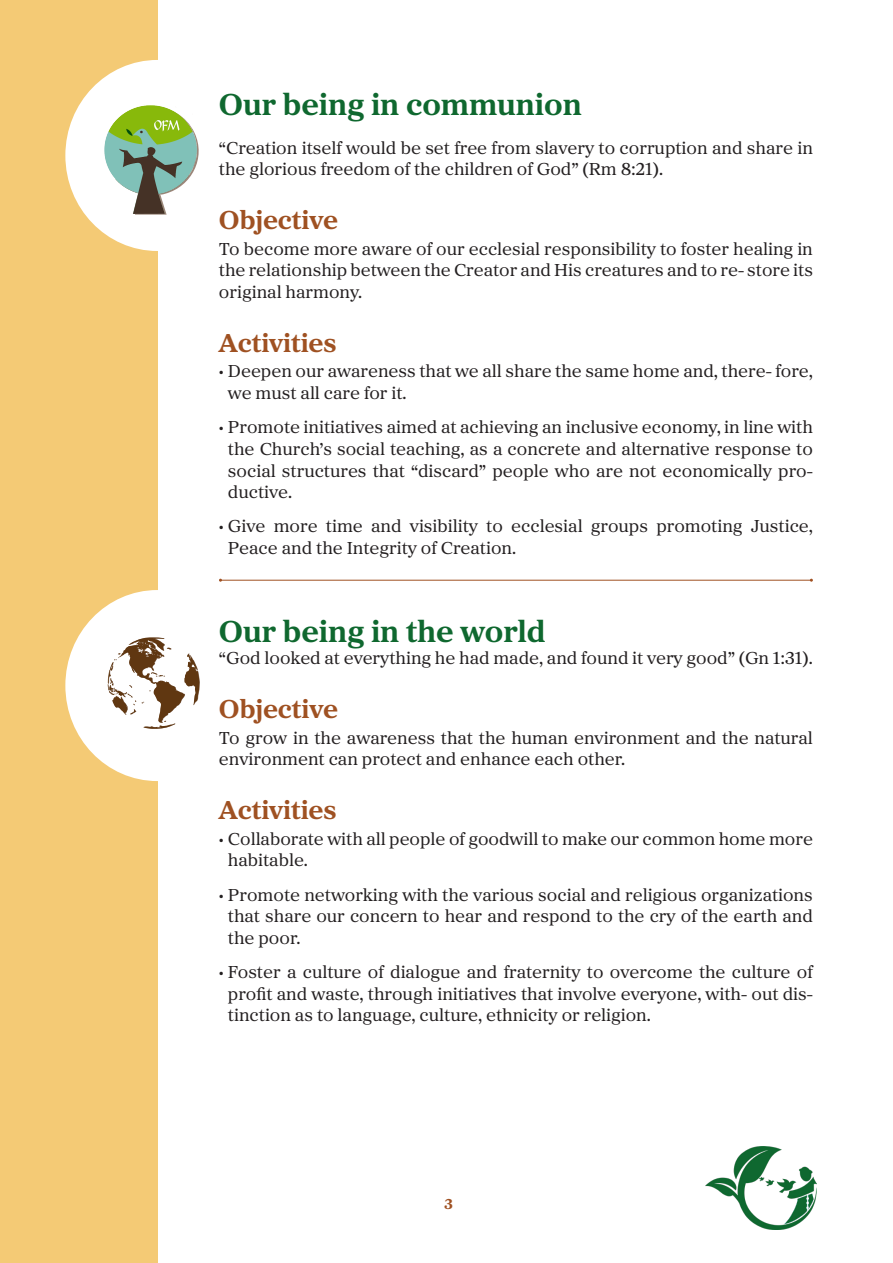
<style>
.page{position:relative;width:893px;height:1263px;background:#fff}
.page>*{position:absolute;margin:0;border:0;box-sizing:border-box;transform-origin:0 0}
.titolo{font:700 31.5px "Proxima Sera";color:#0f682f}
.goal{font:700 27px "Proxima Sera";color:#9f5122}
.Testo{font:18px/21.6px "Proxima Sera";color:#231f20}
.goal-2{font:700 15px "Proxima Sera";color:#9f5122}
</style>
<div class="page">
<div style="left:0;top:0;width:157px;height:1263px;background:#f4ca75"></div>
<img style="left:706px;top:1147px;width:111px;height:82px">
<hr style="left:220px;top:580px;width:591px;height:1px;background:#a05122">
<div style="left:65px;top:60px;width:184px;height:191px;background:#fff;border-radius:50%"></div>
<div style="left:65px;top:590px;width:184px;height:191px;background:#fff;border-radius:50%"></div>
<svg style="left:108px;top:637px;width:92px;height:92px"></svg>
<svg style="left:105px;top:105px;width:94px;height:110px"></svg>
<p class="titolo" style="left:219px;top:79px;width:364px">Our being in communion</p>
<p class="Testo" style="left:219px;top:136px;width:595px">“Creation itself would be set free from slavery to corruption and share in the glorious freedom of the children of God” (Rm 8:21).</p>
<p class="goal" style="left:219px;top:198px;width:121px">Objective</p>
<p class="Testo" style="left:219px;top:237px;width:595px;text-align:justify">To become more aware of our ecclesial responsibility to foster healing in the relationship between the Creator and His creatures and to re- store its original harmony.</p>
<p class="goal" style="left:219px;top:321px;width:119px">Activities</p>
<p class="Testo" style="left:228px;top:360px;width:586px;text-indent:-9px">• Deepen our awareness that we all share the same home and, there- fore, we must all care for it.</p>
<p class="Testo" style="left:228px;top:416px;width:586px;text-align:justify;text-indent:-9px">• Promote initiatives aimed at achieving an inclusive economy, in line with the Church’s social teaching, as a concrete and alternative response to social structures that “discard” people who are not economically pro&shy;ductive.</p>
<p class="Testo" style="left:228px;top:515px;width:586px;text-indent:-9px">• Give more time and visibility to ecclesial groups promoting Justice,<br>Peace and the Integrity of Creation.</p>
<p class="titolo" style="left:219px;top:606px;width:328px">Our being in the world</p>
<p class="Testo" style="left:219px;top:646px;width:595px">“God looked at everything he had made, and found it very good” (Gn 1:31).</p>
<p class="goal" style="left:219px;top:687px;width:121px">Objective</p>
<p class="Testo" style="left:219px;top:726px;width:595px">To grow in the awareness that the human environment and the natural environment can protect and enhance each other.</p>
<p class="goal" style="left:219px;top:788px;width:119px">Activities</p>
<p class="Testo" style="left:228px;top:827px;width:586px;text-indent:-9px">• Collaborate with all people of goodwill to make our common home more habitable.</p>
<p class="Testo" style="left:228px;top:883px;width:586px;text-align:justify;text-indent:-9px">• Promote networking with the various social and religious organizations that share our concern to hear and respond to the cry of the earth and the poor.</p>
<p class="Testo" style="left:228px;top:960px;width:586px;text-align:justify;text-indent:-9px">• Foster a culture of dialogue and fraternity to overcome the culture of profit and waste, through initiatives that involve everyone, with- out dis&shy;tinction as to language, culture, ethnicity or religion.</p>
<p class="goal-2" style="left:444px;top:1192px;width:10px">3</p>
</div>
